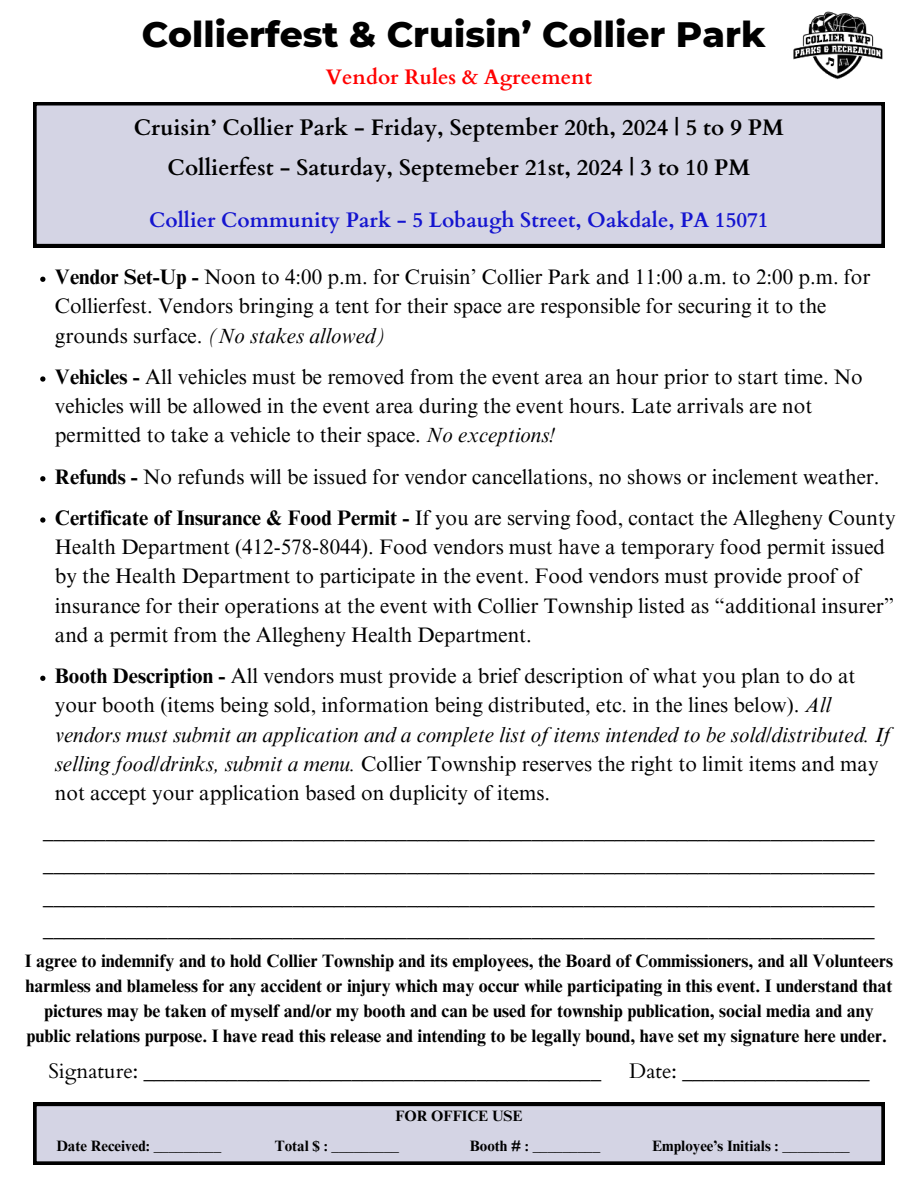
<style>
.page{position:relative;width:918px;height:1188px;background:#fff}
.page>*{position:absolute;margin:0;border:0;box-sizing:border-box;transform-origin:0 0}
.t1{font:800 36px "Montserrat";color:#000}
.t2{font:700 22.5px/40px "Cardo";color:#000;text-align:center}
.t3{font:21px/29.2px "Times NRMT Pro";color:#000}
.t4{font:21px/32.7px "Cardo";color:#000;text-align:justify}
.t5{font:700 21px "Cardo";color:#1515cf}
.t6{font:700 21px "Cardo";color:#f00}
.t7{font:700 18px/24.8px "Times NRMT Pro";color:#000;text-align:center}
.t8{font:700 15px "Times NRMT Pro";color:#000}
.s1{font-weight:700}
.s2{font-style:italic}
</style>
<div class="page">
<img style="left:793px;top:11px;width:90px;height:69px">
<div style="left:33px;top:102px;width:852px;height:145px;background:#d4d4e4"></div>
<svg style="left:40px;top:277px;width:5px;height:5px"></svg>
<svg style="left:40px;top:376px;width:5px;height:6px"></svg>
<svg style="left:40px;top:476px;width:5px;height:5px"></svg>
<svg style="left:40px;top:517px;width:5px;height:6px"></svg>
<svg style="left:40px;top:676px;width:5px;height:5px"></svg>
<svg style="left:33px;top:1103px;width:852px;height:62px;background:#bbbbc9"></svg>
<h1 class="t1" style="left:142px;top:8px;width:625px">Collierfest &amp; Cruisin’ Collier Park</h1>
<p class="t6" style="left:326px;top:60px;width:268px">Vendor Rules &amp; Agreement</p>
<p class="t2" style="left:134px;top:106px;width:652px">Cruisin’ Collier Park - Friday, September 20th, 2024 | 5 to 9 PM<br>Collierfest - Saturday, Septemeber 21st, 2024 | 3 to 10 PM</p>
<p class="t5" style="left:149px;top:203px;width:621px">Collier Community Park - 5 Lobaugh Street, Oakdale, PA 15071</p>
<p class="t3" style="left:55px;top:264px;width:817px"><span class="s1">Vendor Set-Up -</span> Noon to 4:00 p.m. for Cruisin’ Collier Park and 11:00 a.m. to 2:00 p.m. for<br>Collierfest. Vendors bringing a tent for their space are responsible for securing it to the grounds surface. <span class="s2">(No stakes allowed)</span></p>
<p class="t3" style="left:55px;top:363px;width:809px"><span class="s1">Vehicles -</span> All vehicles must be removed from the event area an hour prior to start time. No vehicles will be allowed in the event area during the event hours. Late arrivals are not permitted to take a vehicle to their space. <span class="s2">No exceptions!</span></p>
<p class="t3" style="left:55px;top:457px;width:842px;line-height:41.2px"><span class="s1">Refunds -</span> No refunds will be issued for vendor cancellations, no shows or inclement weather.<br><span class="s1">Certificate of Insurance &amp; Food Permit -</span> If you are serving food, contact the Allegheny County</p>
<p class="t3" style="left:55px;top:534px;width:841px">Health Department (412-578-8044). Food vendors must have a temporary food permit issued by the Health Department to participate in the event. Food vendors must provide proof of insurance for their operations at the event with Collier Township listed as “additional insurer” and a permit from the Allegheny Health Department.</p>
<p class="t3" style="left:55px;top:663px;width:837px"><span class="s1">Booth Description -</span> All vendors must provide a brief description of what you plan to do at your booth (items being sold, information being distributed, etc. in the lines below). <span class="s2">All vendors must submit an application and a complete list of items intended to be sold/distributed. If selling food/drinks, submit a menu.</span> Collier Township reserves the right to limit items and may not accept your application based on duplicity of items.</p>
<p class="t4" style="left:43px;top:814px;width:833px">________________________________________________________________________________ ________________________________________________________________________________ ________________________________________________________________________________ ________________________________________________________________________________</p>
<p class="t7" style="left:25px;top:949px;width:870px">I agree to indemnify and to hold Collier Township and its employees, the Board of Commissioners, and all Volunteers harmless and blameless for any accident or injury which may occur while participating in this event. I understand that pictures may be taken of myself and/or my booth and can be used for township publication, social media and any public relations purpose. I have read this release and intending to be legally bound, have set my signature here under.</p>
<p class="t4" style="left:48px;top:1054px;width:554px">Signature: ____________________________________________</p>
<p class="t4" style="left:629px;top:1054px;width:242px">Date: __________________</p>
<p class="t8" style="left:395px;top:1107px;width:129px">FOR OFFICE USE</p>
<p class="t8" style="left:56px;top:1136px;width:166px">Date Received: _________</p>
<p class="t8" style="left:275px;top:1136px;width:126px">Total $ : _________</p>
<p class="t8" style="left:470px;top:1136px;width:132px">Booth # : _________</p>
<p class="t8" style="left:652px;top:1136px;width:199px">Employee’s Initials : _________</p>
</div>
